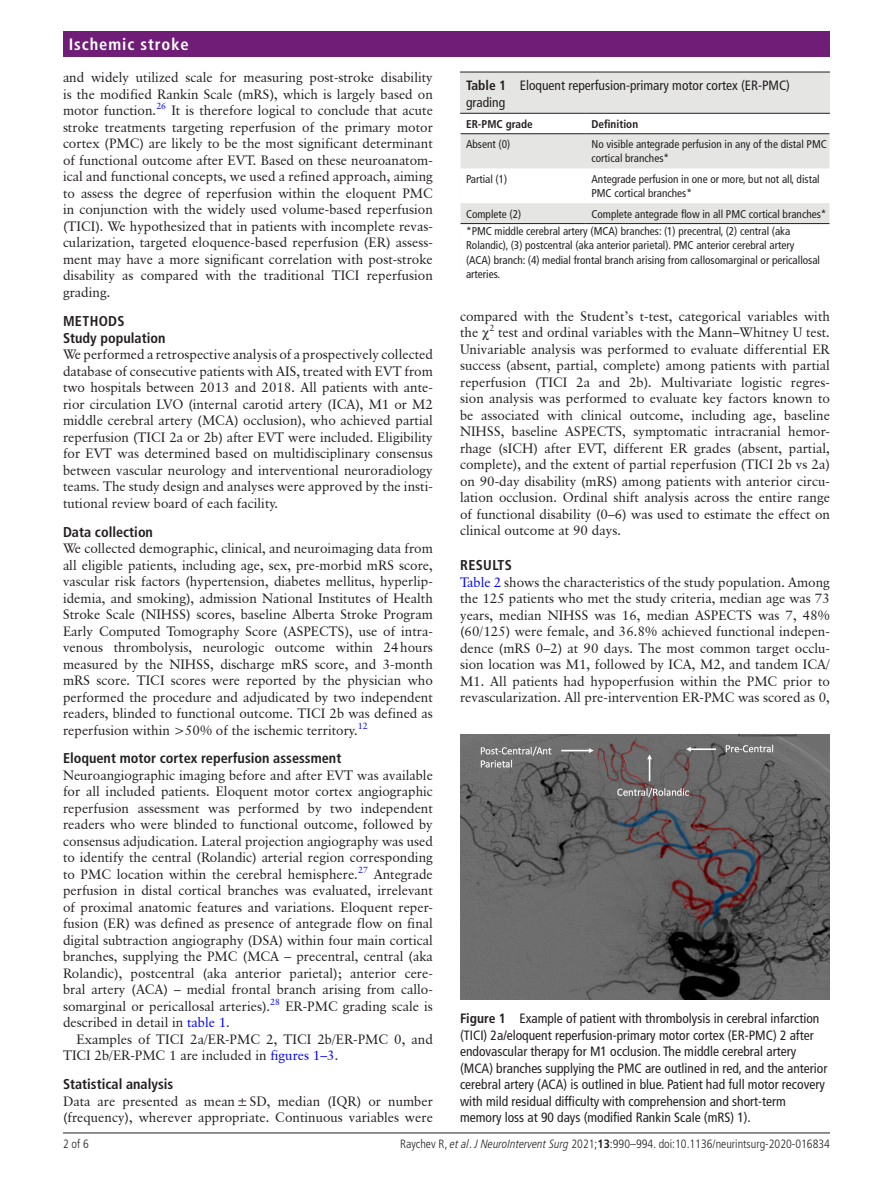
<style>
.page{position:relative;width:893px;height:1191px;background:#fff}
.page>*{position:absolute;margin:0;border:0;box-sizing:border-box;transform-origin:0 0}
.t1{font:700 condensed 16.5px "Frutiger LT Pro";letter-spacing:.055em;color:#fff}
.t2{font:700 condensed 14.25px/17.2px "Frutiger LT Pro";color:#231f20}
.t3{font:700 condensed 14.25px "Frutiger LT Pro";letter-spacing:.025em;color:#231f20}
.t4{font:13.5px/16.5px "Classical Garamond BT";color:#231f20;text-align:justify}
.t5{font:condensed 13.5px/16.5px "Frutiger LT Pro";color:#231f20}
.t6{font:300 condensed 12px "Frutiger LT Pro";color:#231f20}
.t7{font:condensed 11.25px/14.2px "Frutiger LT Pro";color:#231f20}
.t8{font:700 condensed 11.25px "Frutiger LT Pro";color:#231f20}
.s1{color:#00f}
.s2{font-weight:700}
.s3{font-style:italic}
</style>
<div class="page">
<hr style="left:63px;top:1132px;width:767px;height:1px;background:#231f20">
<div style="left:63px;top:31px;width:767px;height:25px;background:#6f1d76"></div>
<div style="left:460px;top:72px;width:370px;height:206px;background:#e5e5e4"></div>
<hr style="left:460px;top:72px;width:370px;height:1px;background:#231f20">
<svg style="left:461px;top:114px;width:369px;height:164px;fill:#fff"></svg>
<hr style="left:460px;top:113px;width:125px;height:1px;background:#231f20">
<hr style="left:460px;top:133px;width:125px;height:1px;background:#231f20">
<hr style="left:585px;top:113px;width:245px;height:1px;background:#231f20">
<hr style="left:585px;top:133px;width:245px;height:1px;background:#231f20">
<hr style="left:460px;top:223px;width:125px;height:1px;background:#231f20">
<hr style="left:585px;top:223px;width:245px;height:1px;background:#231f20">
<svg style="left:460px;top:114px;width:1px;height:20px"></svg>
<hr style="left:460px;top:134px;width:1px;height:34px;background:#fff">
<hr style="left:460px;top:168px;width:1px;height:35px;background:#fff">
<svg style="left:460px;top:203px;width:1px;height:21px"></svg>
<hr style="left:460px;top:224px;width:1px;height:54px;background:#fff">
<hr style="left:466px;top:277px;width:364px;height:1px;background:#fff">
<img style="left:460px;top:735px;width:370px;height:264px">
<p class="t1" style="left:69px;top:34px;width:121px">Ischemic stroke</p>
<p class="t4" style="left:63px;top:69px;width:371px">and widely utilized scale for measuring post-stroke disability is the modified Rankin Scale (mRS), which is largely based on motor function.<sup>26</sup> It is therefore logical to conclude that acute stroke treatments targeting reperfusion of the primary motor cortex (PMC) are likely to be the most significant determinant of functional outcome after EVT. Based on these neuroanatom&shy;ical and functional concepts, we used a refined approach, aiming to assess the degree of reperfusion within the eloquent PMC in conjunction with the widely used volume-based reperfusion (TICI). We hypothesized that in patients with incomplete revas&shy;cularization, targeted eloquence-based reperfusion (ER) assess&shy;ment may have a more significant correlation with post-stroke disability as compared with the traditional TICI reperfusion grading.</p>
<p class="t2" style="left:63px;top:312px;width:104px">METHODS<br>Study population</p>
<p class="t4" style="left:63px;top:346px;width:371px">We performed a retrospective analysis of a prospectively collected database of consecutive patients with AIS, treated with EVT from two hospitals between 2013 and 2018. All patients with ante&shy;rior circulation LVO (internal carotid artery (ICA), M1 or M2 middle cerebral artery (MCA) occlusion), who achieved partial reperfusion (TICI 2a or 2b) after EVT were included. Eligibility for EVT was determined based on multidisciplinary consensus between vascular neurology and interventional neuroradiology teams. The study design and analyses were approved by the insti&shy;tutional review board of each facility.</p>
<p class="t2" style="left:63px;top:523px;width:92px">Data collection</p>
<p class="t4" style="left:63px;top:540px;width:371px">We collected demographic, clinical, and neuroimaging data from all eligible patients, including age, sex, pre-morbid mRS score, vascular risk factors (hypertension, diabetes mellitus, hyperlip&shy;idemia, and smoking), admission National Institutes of Health Stroke Scale (NIHSS) scores, baseline Alberta Stroke Program Early Computed Tomography Score (ASPECTS), use of intra&shy;venous thrombolysis, neurologic outcome within 24hours measured by the NIHSS, discharge mRS score, and 3-month mRS score. TICI scores were reported by the physician who performed the procedure and adjudicated by two independent readers, blinded to functional outcome. TICI 2b was defined as reperfusion within &gt;50% of the ischemic territory.<sup>12</sup></p>
<p class="t2" style="left:63px;top:750px;width:280px">Eloquent motor cortex reperfusion assessment</p>
<p class="t4" style="left:63px;top:766px;width:371px">Neuroangiographic imaging before and after EVT was available for all included patients. Eloquent motor cortex angiographic reperfusion assessment was performed by two independent readers who were blinded to functional outcome, followed by consensus adjudication. Lateral projection angiography was used to identify the central (Rolandic) arterial region corresponding to PMC location within the cerebral hemisphere.<sup>27</sup> Antegrade perfusion in distal cortical branches was evaluated, irrelevant of proximal anatomic features and variations. Eloquent reper&shy;fusion (ER) was defined as presence of antegrade flow on final digital subtraction angiography (DSA) within four main cortical branches, supplying the PMC (MCA – precentral, central (aka Rolandic), postcentral (aka anterior parietal); anterior cere&shy;bral artery (ACA) – medial frontal branch arising from callo&shy;somarginal or pericallosal arteries).<sup>28</sup> ER-PMC grading scale is described in detail in <span class="s1">table 1</span>.</p>
<p class="t4" style="left:63px;top:1030px;width:371px;text-indent:13px">Examples of TICI 2a/ER-PMC 2, TICI 2b/ER-PMC 0, and<br>TICI 2b/ER-PMC 1 are included in <span class="s1">figures 1–3</span>.</p>
<p class="t2" style="left:63px;top:1075px;width:112px">Statistical analysis</p>
<p class="t4" style="left:63px;top:1092px;width:371px">Data are presented as mean±SD, median (IQR) or number (frequency), wherever appropriate. Continuous variables were</p>
<p class="t5" style="left:466px;top:78px;width:325px"><span class="s2">Table 1</span> Eloquent reperfusion-primary motor cortex (ER-PMC) grading</p>
<p class="t8" style="left:466px;top:117px;width:68px">ER-PMC grade</p>
<p class="t8" style="left:591px;top:117px;width:48px">Definition</p>
<p class="t7" style="left:466px;top:137px;width:46px">Absent (0)</p>
<p class="t7" style="left:591px;top:137px;width:237px">No visible antegrade perfusion in any of the distal PMC cortical branches*</p>
<p class="t7" style="left:466px;top:172px;width:43px">Partial (1)</p>
<p class="t7" style="left:591px;top:172px;width:230px">Antegrade perfusion in one or more, but not all, distal<br>PMC cortical branches*</p>
<p class="t7" style="left:466px;top:207px;width:57px">Complete (2)</p>
<p class="t7" style="left:466px;top:205px;width:362px;line-height:17.4px;text-indent:125px">Complete antegrade flow in all PMC cortical branches* *PMC middle cerebral artery (MCA) branches: (1) precentral, (2) central (aka</p>
<p class="t7" style="left:466px;top:238px;width:356px">Rolandic), (3) postcentral (aka anterior parietal). PMC anterior cerebral artery (ACA) branch: (4) medial frontal branch arising from callosomarginal or pericallosal arteries.</p>
<p class="t4" style="left:460px;top:307px;width:371px">compared with the Student’s t-test, categorical variables with the <sup>2</sup> test and ordinal variables with the Mann–Whitney U test.<br>Univariable analysis was performed to evaluate differential ER success (absent, partial, complete) among patients with partial reperfusion (TICI 2a and 2b). Multivariate logistic regres&shy;sion analysis was performed to evaluate key factors known to be associated with clinical outcome, including age, baseline NIHSS, baseline ASPECTS, symptomatic intracranial hemor&shy;rhage (sICH) after EVT, different ER grades (absent, partial, complete), and the extent of partial reperfusion (TICI 2b vs 2a) on 90-day disability (mRS) among patients with anterior circu&shy;lation occlusion. Ordinal shift analysis across the entire range of functional disability (0–6) was used to estimate the effect on clinical outcome at 90 days.</p>
<p class="t3" style="left:460px;top:557px;width:53px">RESULTS</p>
<p class="t4" style="left:460px;top:574px;width:371px"><span class="s1">Table 2</span> shows the characteristics of the study population. Among the 125 patients who met the study criteria, median age was 73 years, median NIHSS was 16, median ASPECTS was 7, 48% (60/125) were female, and 36.8% achieved functional indepen&shy;dence (mRS 0–2) at 90 days. The most common target occlu&shy;sion location was M1, followed by ICA, M2, and tandem ICA/ M1. All patients had hypoperfusion within the PMC prior to revascularization. All pre-intervention ER-PMC was scored as 0,</p>
<p class="t5" style="left:460px;top:1010px;width:369px"><span class="s2">Figure 1</span> Example of patient with thrombolysis in cerebral infarction (TICI) 2a/eloquent reperfusion-primary motor cortex (ER-PMC) 2 after endovascular therapy for M1 occlusion. The middle cerebral artery (MCA) branches supplying the PMC are outlined in red, and the anterior cerebral artery (ACA) is outlined in blue. Patient had full motor recovery with mild residual difficulty with comprehension and short-term memory loss at 90 days (modified Rankin Scale (mRS) 1).</p>
<p class="t6" style="left:63px;top:1136px;width:27px">2 of 6</p>
<p class="t6" style="left:400px;top:1136px;width:431px">Raychev R, <span class="s3">et al</span>. <span class="s3">J NeuroIntervent Surg</span> 2021;<span class="s2">13</span>:990–994. doi:10.1136/neurintsurg-2020-016834</p>
</div>
